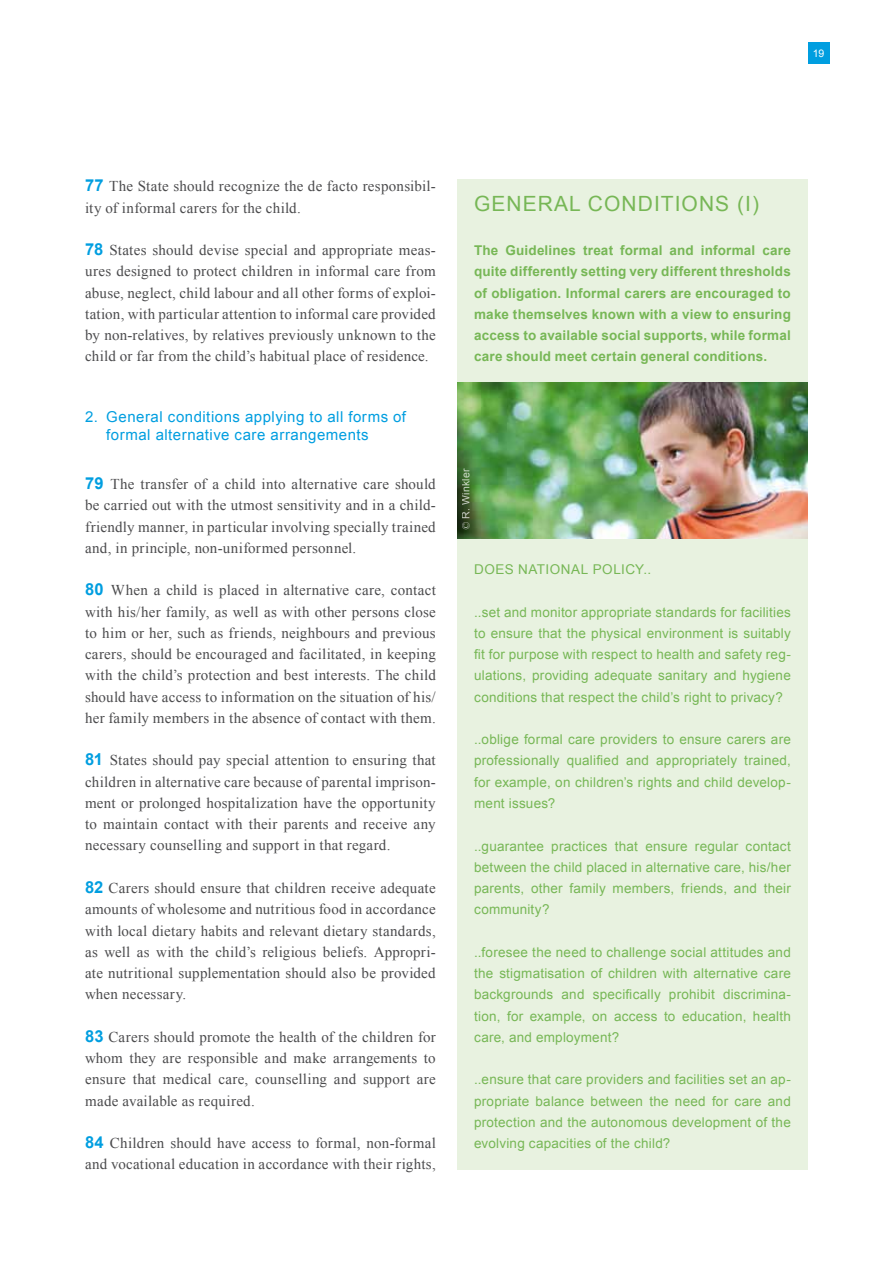
<style>
.page{position:relative;width:893px;height:1263px;background:#fff}
.page>*{position:absolute;margin:0;border:0;box-sizing:border-box;transform-origin:0 0}
.t1{font:21px "Arial";letter-spacing:.05em;color:#77b756}
.t2{font:15px/21.3px "Times New Roman";letter-spacing:.015em;color:#4b4b4d;text-align:justify}
.t3{font:15px/18px "Arial";letter-spacing:.03em;color:#009ee0}
.t4{font:13.5px/21.3px "Arial";letter-spacing:.015em;color:#77b756;text-align:justify}
.t5{font:700 13.5px/21.3px "Arial";letter-spacing:.015em;color:#77b756;text-align:justify}
.t6{font:13.5px "Arial";letter-spacing:.035em;color:#77b756}
.t7{font:10.5px "Arial";letter-spacing:.025em;color:#fff}
.s1{font-family:"Arial";font-weight:700;font-size:16.5px;color:#009ee0}
.s2{font-family:"Times New Roman";font-style:italic}
</style>
<div class="page">
<div style="left:457px;top:179px;width:351px;height:990px;background:#e8f2e0"></div>
<img style="left:457px;top:383px;width:351px;height:155px">
<div style="left:808px;top:43px;width:21px;height:21px;background:#009ee0"></div>
<p class="t7" style="left:813px;top:46px;width:13px">19</p>
<p class="t2" style="left:85px;top:175px;width:352px"><span class="s1">77</span> The State should recognize the de facto responsibil&shy;ity of informal carers for the child.</p>
<p class="t2" style="left:85px;top:239px;width:352px"><span class="s1">78</span> States should devise special and appropriate meas&shy;ures designed to protect children in informal care from abuse, neglect, child labour and all other forms of exploi&shy;tation, with particular attention to informal care provided by non-relatives, by relatives previously unknown to the child or far from the child’s habitual place of residence.</p>
<p class="t3" style="left:106px;top:408px;width:302px;text-indent:-21px">2. General conditions applying to all forms of formal alternative care arrangements</p>
<p class="t2" style="left:85px;top:473px;width:352px"><span class="s1">79</span> The transfer of a child into alternative care should be carried out with the utmost sensitivity and in a child&shy;friendly manner, in particular involving specially trained and, in principle, non-uniformed personnel.</p>
<p class="t2" style="left:85px;top:579px;width:352px"><span class="s1">80</span> When a child is placed in alternative care, contact with his/her family, as well as with other persons close to him or her, such as friends, neighbours and previous carers, should be encouraged and facilitated, in keeping with the child’s protection and best interests. The child should have access to information on the situation of his/ her family members in the absence of contact with them.</p>
<p class="t2" style="left:85px;top:749px;width:352px"><span class="s1">81</span> States should pay special attention to ensuring that children in alternative care because of parental imprison&shy;ment or prolonged hospitalization have the opportunity to maintain contact with their parents and receive any necessary counselling and support in that regard.</p>
<p class="t2" style="left:85px;top:877px;width:352px"><span class="s1">82</span> Carers should ensure that children receive adequate amounts of wholesome and nutritious food in accordance with local dietary habits and relevant dietary standards, as well as with the child’s religious beliefs. Appropri&shy;ate nutritional supplementation should also be provided when necessary.</p>
<p class="t2" style="left:85px;top:1026px;width:352px"><span class="s1">83</span> Carers should promote the health of the children for whom they are responsible and make arrangements to ensure that medical care, counselling and support are made available as required.</p>
<p class="t2" style="left:85px;top:1132px;width:352px"><span class="s1">84</span> Children should have access to formal, non-formal and vocational education in accordance with their rights,</p>
<h1 class="t1" style="left:474px;top:190px;width:177px">GENERAL CONDITIO</h1>
<h1 class="t1" style="left:699px;top:190px;width:62px">NS (I)</h1>
<p class="t5" style="left:474px;top:240px;width:318px">The Guidelines treat formal and informal care quite differently setting very different thresholds of obligation. Informal carers are encouraged to make themselves known with a view to ensuring access to available social supports, while formal care should meet certain general conditions.</p>
<p class="t7" style="left:459px;top:530px;width:64px;rotate:-90deg"><span class="s2">©</span> R. Winkler</p>
<p class="t6" style="left:474px;top:560px;width:178px">Does national policy..</p>
<p class="t4" style="left:474px;top:601px;width:318px">..set and monitor appropriate standards for facilities to ensure that the physical environment is suitably fit for purpose with respect to health and safety reg&shy;ulations, providing adequate sanitary and hygiene conditions that respect the child’s right to privacy?</p>
<p class="t4" style="left:474px;top:729px;width:318px">..oblige formal care providers to ensure carers are professionally qualified and appropriately trained, for example, on children’s rights and child develop&shy;ment issues?</p>
<p class="t4" style="left:474px;top:835px;width:318px">..guarantee practices that ensure regular contact between the child placed in alternative care, his/her parents, other family members, friends, and their community?</p>
<p class="t4" style="left:474px;top:942px;width:318px">..foresee the need to challenge social attitudes and the stigmatisation of children with alternative care backgrounds and specifically prohibit discrimina&shy;tion, for example, on access to education, health care, and employment?</p>
<p class="t4" style="left:474px;top:1069px;width:318px">..ensure that care providers and facilities set an ap&shy;propriate balance between the need for care and protection and the autonomous development of the evolving capacities of the child?</p>
</div>
